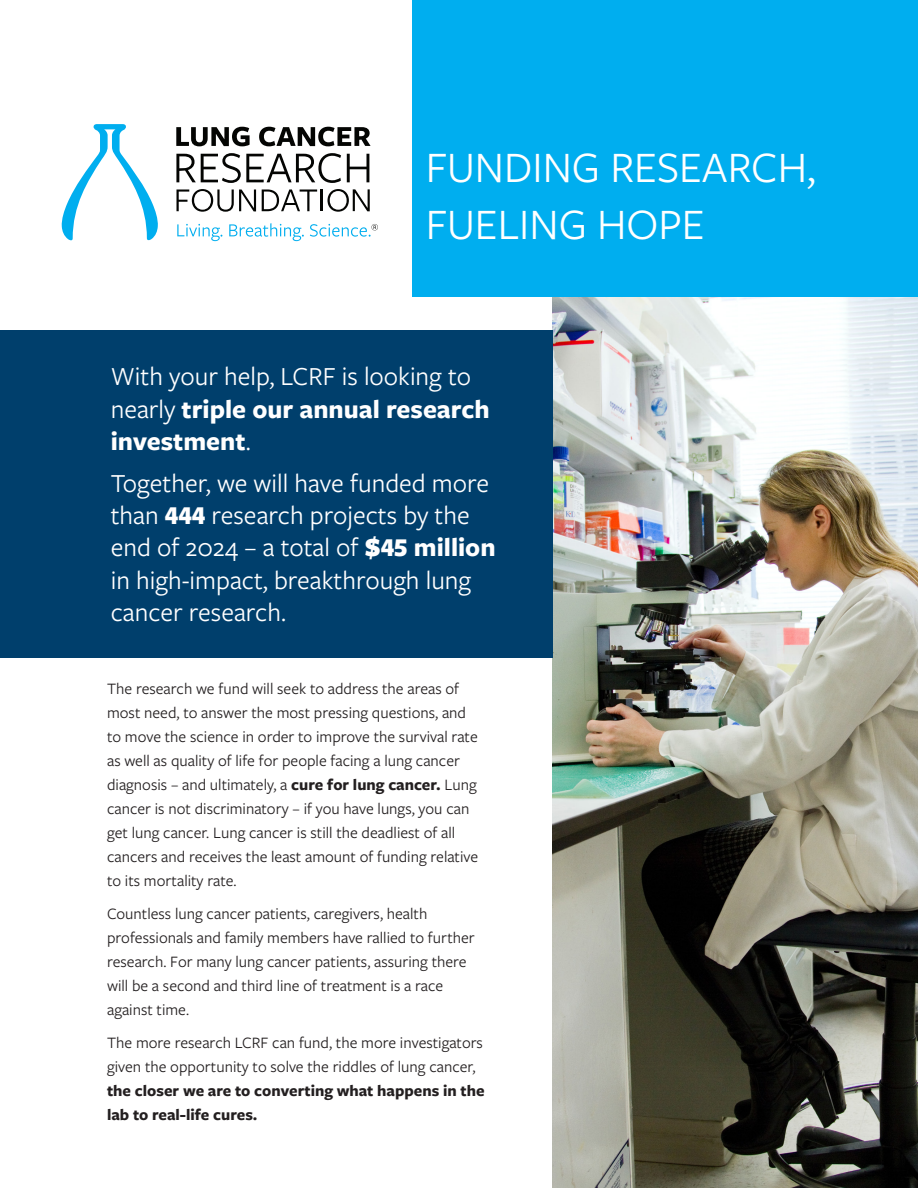
<style>
.page{position:relative;width:918px;height:1188px;background:#fff}
.page>*{position:absolute;margin:0;border:0;box-sizing:border-box;transform-origin:0 0}
.t1{font:45px "Freight Sans Pro";color:#fff}
.t2{font:27px/32.4px "Freight Sans Pro";color:#fff}
.t3{font:16.5px/24px "Freight Sans Pro";color:#231f20}
.s1{font-weight:700}
.s2{font-weight:900}
</style>
<div class="page">
<img style="left:553px;top:297px;width:365px;height:891px">
<div style="left:412px;top:0;width:506px;height:297px;background:#00aeef"></div>
<svg style="left:61px;top:124px;width:97px;height:117px"></svg>
<svg style="left:176px;top:127px;width:74px;height:19px"></svg>
<svg style="left:259px;top:127px;width:112px;height:19px"></svg>
<svg style="left:176px;top:153px;width:165px;height:30px"></svg>
<svg style="left:347px;top:154px;width:22px;height:28px"></svg>
<svg style="left:176px;top:189px;width:80px;height:23px"></svg>
<svg style="left:262px;top:189px;width:55px;height:22px"></svg>
<hr style="left:321px;top:189px;width:2px;height:22px;background:#040503">
<svg style="left:328px;top:189px;width:42px;height:23px"></svg>
<svg style="left:177px;top:224px;width:45px;height:17px"></svg>
<svg style="left:229px;top:223px;width:75px;height:18px"></svg>
<svg style="left:310px;top:224px;width:68px;height:13px"></svg>
<div style="left:0;top:330px;width:553px;height:328px;background:#003f6c"></div>
<p class="t1" style="left:426px;top:137px;width:391px">FUNDING RESEARCH,</p>
<p class="t1" style="left:426px;top:194px;width:280px">FUELING HOPE</p>
<p class="t2" style="left:111px;top:359px;width:380px">With your help, LCRF is looking to nearly <span class="s1">triple our annual research investment</span>.</p>
<p class="t2" style="left:111px;top:465px;width:386px">Together, we will have funded more than <span class="s2">444</span> research projects by the end of 2024 – a total of <span class="s2">$45</span> <span class="s1">million </span>in high-impact, breakthrough lung cancer research.</p>
<p class="t3" style="left:107px;top:676px;width:373px">The research we fund will seek to address the areas of most need, to answer the most pressing questions, and to move the science in order to improve the survival rate as well as quality of life for people facing a lung cancer diagnosis – and ultimately, a <span class="s1">cure for lung cancer.</span> Lung cancer is not discriminatory – if you have lungs, you can get lung cancer. Lung cancer is still the deadliest of all cancers and receives the least amount of funding relative to its mortality rate.</p>
<p class="t3" style="left:107px;top:901px;width:369px">Countless lung cancer patients, caregivers, health professionals and family members have rallied to further research. For many lung cancer patients, assuring there will be a second and third line of treatment is a race against time.</p>
<p class="t3" style="left:107px;top:1030px;width:379px">The more research LCRF can fund, the more investigators given the opportunity to solve the riddles of lung cancer, <span class="s1">the closer we are to converting what happens in the lab to real-life cures.</span></p>
</div>
